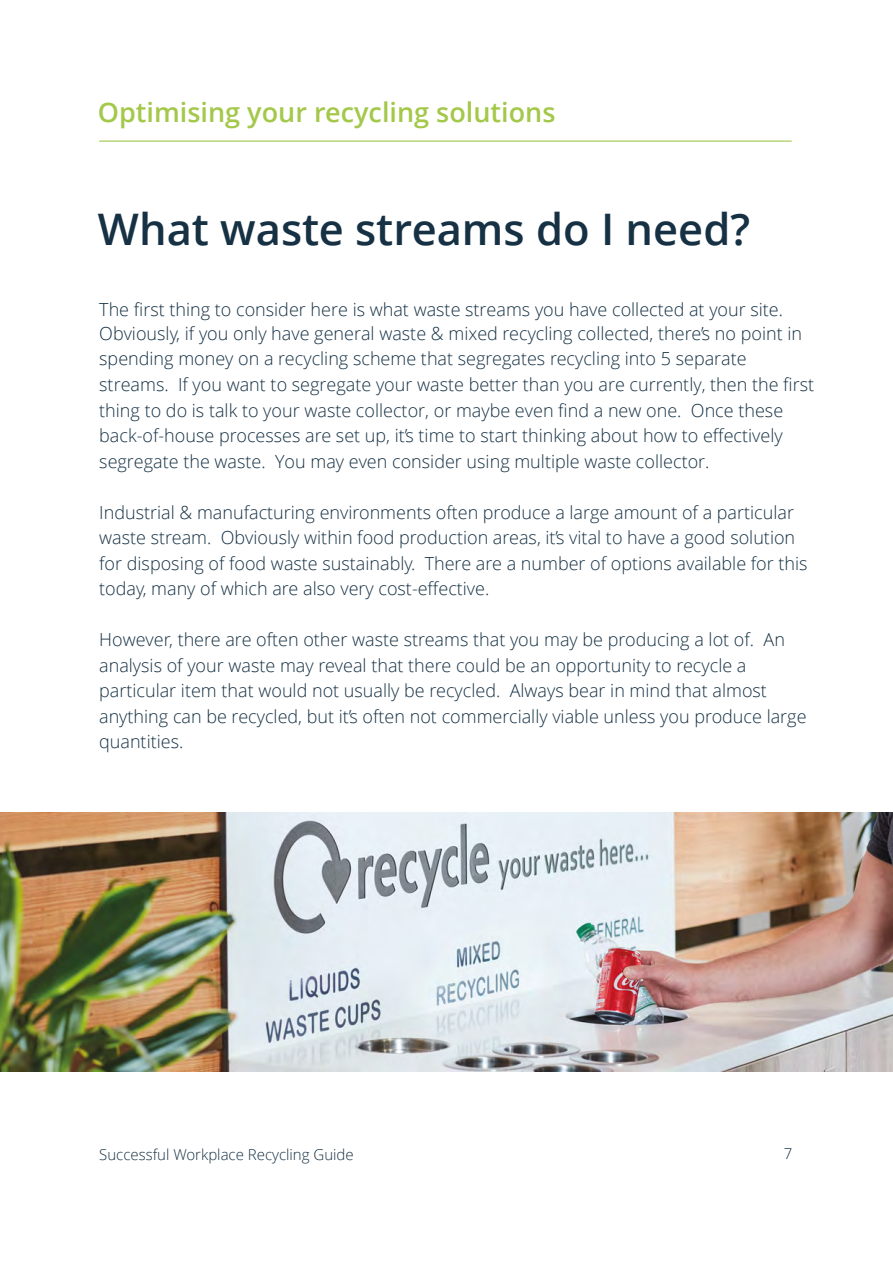
<style>
.page{position:relative;width:893px;height:1263px;background:#fff}
.page>*{position:absolute;margin:0;border:0;box-sizing:border-box;transform-origin:0 0}
.t1{font:600 43.5px "Open Sans";color:#163144}
.t2{font:600 27px "Open Sans";color:#a3c84a}
.t3{font:300 18px/25.5px "Open Sans";color:#163144}
.t4{font:300 15px "Open Sans";color:#163144}
</style>
<div class="page">
<hr style="left:99px;top:141px;width:693px;height:1px;background:#a3c84a">
<img style="left:0;top:813px;width:893px;height:258px">
<h2 class="t2" style="left:98px;top:94px;width:459px">Optimising your recycling solutions</h2>
<h1 class="t1" style="left:98px;top:199px;width:654px">What waste streams do I need?</h1>
<p class="t3" style="left:99px;top:296px;width:716px">The first thing to consider here is what waste streams you have collected at your site.<br>Obviously, if you only have general waste &amp; mixed recycling collected, there’s no point in spending money on a recycling scheme that segregates recycling into 5 separate streams. If you want to segregate your waste better than you are currently, then the first thing to do is talk to your waste collector, or maybe even find a new one. Once these back-of-house processes are set up, it’s time to start thinking about how to effectively segregate the waste. You may even consider using multiple waste collector.</p>
<p class="t3" style="left:99px;top:499px;width:710px">Industrial &amp; manufacturing environments often produce a large amount of a particular waste stream. Obviously within food production areas, it’s vital to have a good solution for disposing of food waste sustainably. There are a number of options available for this today, many of which are also very cost-effective.</p>
<p class="t3" style="left:99px;top:626px;width:709px">However, there are often other waste streams that you may be producing a lot of. An analysis of your waste may reveal that there could be an opportunity to recycle a particular item that would not usually be recycled. Always bear in mind that almost anything can be recycled, but it’s often not commercially viable unless you produce large quantities.</p>
<p class="t4" style="left:99px;top:1144px;width:256px">Successful Workplace Recycling Guide</p>
<p class="t4" style="left:784px;top:1143px;width:10px">7</p>
</div>
